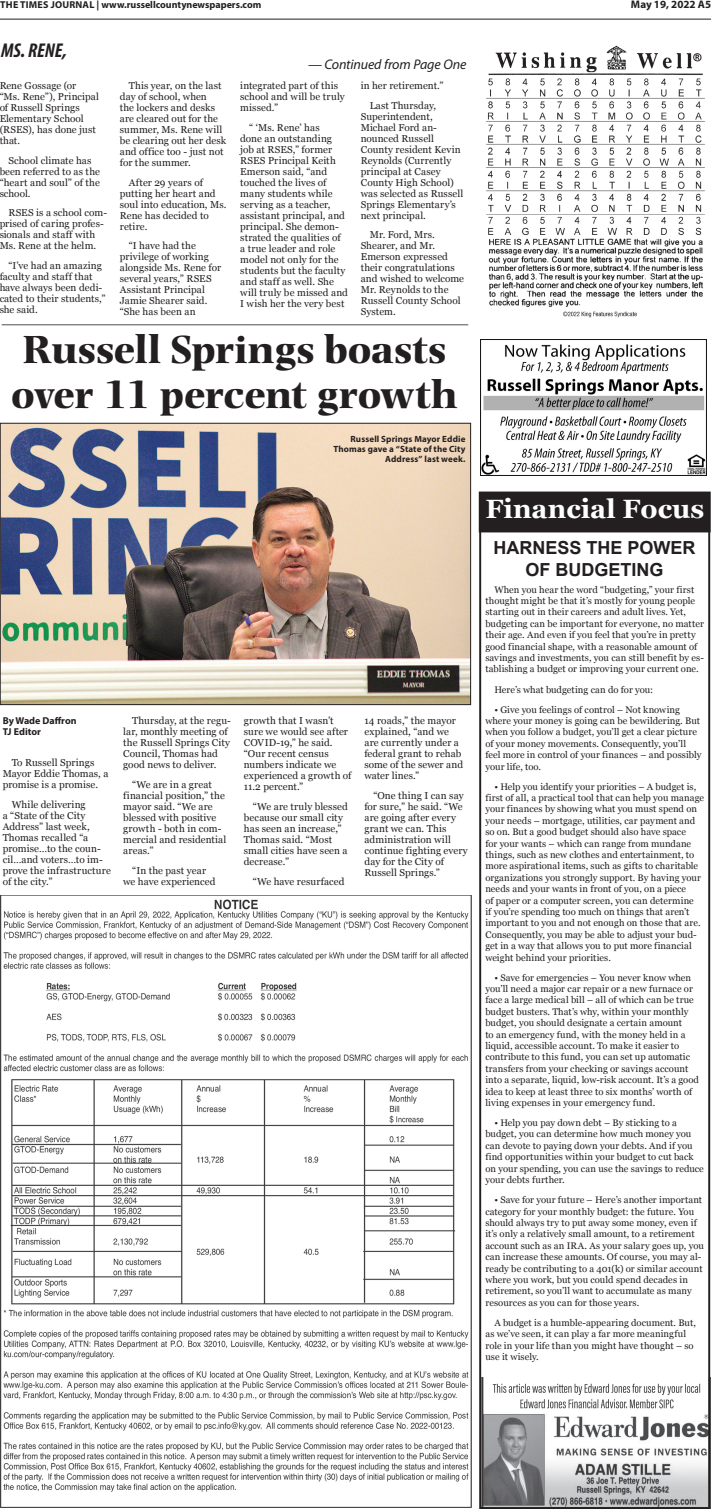
<style>
.page{position:relative;width:711px;height:1512px;background:#fff}
.page>*{position:absolute;margin:0;border:0;box-sizing:border-box;transform-origin:0 0}
.HEADLINE-bold{font:700 41px/45px "Photina";letter-spacing:-.01em;color:#231f20}
.t1{font:700 26.5px "Georgia";color:#fff}
.t2{font:italic 700 condensed 20px "Myriad Pro";letter-spacing:-.01em;color:#231f20}
.HEADLINE{font:700 18px/21.6px "Arial";color:#231f20;text-align:center}
.t3{font:italic 14px "Myriad Pro";letter-spacing:-.01em;color:#231f20}
.Editorial{font:700 11px "Myriad Pro";color:#231f20}
.OPEN-BODY-COPY{font:10px/11px "Georgia";letter-spacing:.01em;color:#231f20}
.Editorial-2{font:700 10px "Myriad Pro";color:#231f20}
.No_Spacing{font:700 10px "Myriad Pro";color:#231f20}
.OPEN-BODY-COPY-2{font:9.5px/11.4px "Georgia";color:#231f20}
.CUTLINE{font:700 9px/10px "Myriad Pro";letter-spacing:.015em;color:#231f20;text-align:right}
</style>
<div class="page">
<hr style="left:0;top:19px;width:711px;height:1px;background:#231f20">
<img style="left:482px;top:1377px;width:229px;height:132px">
<div style="left:479px;top:492px;width:231px;height:40px;background:#231f20"></div>
<div style="left:479px;top:492px;width:231px;height:1017px;border:2px solid #231f20"></div>
<img style="left:0;top:896px;width:471px;height:611px">
<img style="left:480px;top:339px;width:226px;height:137px">
<img style="left:2px;top:425px;width:467px;height:278px">
<div style="left:0;top:423px;width:471px;height:282px;border:1px solid #231f20"></div>
<hr style="left:2px;top:325px;width:466px;height:1px;background:#231f20">
<img style="left:486px;top:45px;width:219px;height:273px">
<p class="Editorial-2" style="left:0;top:-2px;width:263px">THE TIMES JOURNAL | www.russellcountynewspapers.com</p>
<p class="Editorial" style="left:631px;top:-3px;width:82px">May 19, 2022 A5</p>
<p class="t2" style="left:1px;top:38px;width:67px">MS. RENE,</p>
<p class="t3" style="left:308px;top:55px;width:160px">— Continued from Page One</p>
<p class="OPEN-BODY-COPY" style="left:-1px;top:80px;width:101px">Rene Gossage (or “Ms. Rene”), Principal of Russell Springs<br>Elementary School (RSES), has done just that.</p>
<p class="OPEN-BODY-COPY" style="left:-1px;top:154px;width:102px;text-indent:9px">School climate has been referred to as the “heart and soul” of the school.</p>
<p class="OPEN-BODY-COPY" style="left:-1px;top:207px;width:109px;text-indent:9px">RSES is a school com&shy;prised of caring profes&shy;sionals and staff with<br>Ms. Rene at the helm.</p>
<p class="OPEN-BODY-COPY" style="left:-1px;top:260px;width:108px;text-indent:9px">“I’ve had an amazing faculty and staff that have always been dedi&shy;cated to their students,” she said.</p>
<p class="OPEN-BODY-COPY" style="left:120px;top:80px;width:108px;text-indent:9px">This year, on the last day of school, when<br>the lockers and desks are cleared out for the summer, Ms. Rene will be clearing out her desk and office too - just not for the summer.</p>
<p class="OPEN-BODY-COPY" style="left:120px;top:176px;width:108px;text-indent:9px">After 29 years of putting her heart and soul into education, Ms.<br>Rene has decided to retire.</p>
<p class="OPEN-BODY-COPY" style="left:120px;top:240px;width:103px;text-indent:9px">“I have had the privilege of working alongside Ms. Rene for several years,” RSES<br>Assistant Principal<br>Jamie Shearer said. “She has been an</p>
<p class="OPEN-BODY-COPY" style="left:240px;top:80px;width:106px">integrated part of this school and will be truly missed.”</p>
<p class="OPEN-BODY-COPY" style="left:240px;top:121px;width:109px;text-indent:9px">“ ‘Ms. Rene’ has<br>done an outstanding job at RSES,” former<br>RSES Principal Keith<br>Emerson said, “and touched the lives of many students while serving as a teacher, assistant principal, and principal. She demon&shy;strated the qualities of a true leader and role model not only for the students but the faculty and staff as well. She will truly be missed and<br>I wish her the very best</p>
<p class="OPEN-BODY-COPY" style="left:361px;top:80px;width:84px">in her retirement.”</p>
<p class="OPEN-BODY-COPY" style="left:361px;top:99px;width:104px;text-indent:9px">Last Thursday,<br>Superintendent,<br>Michael Ford an&shy;nounced Russell<br>County resident Kevin<br>Reynolds (Currently principal at Casey<br>County High School) was selected as Russell<br>Springs Elementary’s next principal.</p>
<p class="OPEN-BODY-COPY" style="left:361px;top:229px;width:105px;text-indent:9px">Mr. Ford, Mrs.<br>Shearer, and Mr.<br>Emerson expressed their congratulations and wished to welcome<br>Mr. Reynolds to the<br>Russell County School<br>System.</p>
<p class="HEADLINE-bold" style="left:11px;top:327px;width:448px">Russell Springs boasts over 11 percent growth</p>
<p class="CUTLINE" style="left:333px;top:434px;width:134px">Russell Springs Mayor Eddie<br>Thomas gave a “State of the City<br>Address” last week.</p>
<p class="No_Spacing" style="left:3px;top:715px;width:75px">By Wade Daffron</p>
<p class="No_Spacing" style="left:3px;top:726px;width:40px">TJ Editor</p>
<p class="OPEN-BODY-COPY" style="left:3px;top:757px;width:107px;text-indent:9px">To Russell Springs<br>Mayor Eddie Thomas, a promise is a promise.</p>
<p class="OPEN-BODY-COPY" style="left:3px;top:798px;width:110px;text-indent:9px">While delivering<br>a “State of the City<br>Address” last week,<br>Thomas recalled “a promise…to the coun&shy;cil…and voters…to im&shy;prove the infrastructure of the city.”</p>
<p class="OPEN-BODY-COPY" style="left:123px;top:715px;width:109px;text-indent:9px">Thursday, at the regu&shy;lar, monthly meeting of the Russell Springs City<br>Council, Thomas had good news to deliver.</p>
<p class="OPEN-BODY-COPY" style="left:123px;top:779px;width:105px;text-indent:9px">“We are in a great financial position,” the mayor said. “We are blessed with positive growth - both in com&shy;mercial and residential areas.”</p>
<p class="OPEN-BODY-COPY" style="left:123px;top:864px;width:94px;text-align:center">“In the past year<br>we have experienced</p>
<p class="OPEN-BODY-COPY" style="left:244px;top:715px;width:109px">growth that I wasn’t sure we would see after<br>COVID-19,” he said. “Our recent census numbers indicate we experienced a growth of<br>11.2 percent.”</p>
<p class="OPEN-BODY-COPY" style="left:244px;top:801px;width:105px;text-indent:9px">“We are truly blessed because our small city has seen an increase,”<br>Thomas said. “Most small cities have seen a decrease.”</p>
<p class="OPEN-BODY-COPY" style="left:253px;top:875px;width:93px">“We have resurfaced</p>
<p class="OPEN-BODY-COPY" style="left:364px;top:715px;width:100px">14 roads,” the mayor explained, “and we are currently under a federal grant to rehab some of the sewer and water lines.”</p>
<p class="OPEN-BODY-COPY" style="left:364px;top:790px;width:105px;text-indent:9px">“One thing I can say for sure,” he said. “We are going after every grant we can. This administration will continue fighting every day for the City of<br>Russell Springs.”</p>
<p class="t1" style="left:485px;top:489px;width:220px">Financial Focus</p>
<p class="HEADLINE" style="left:493px;top:538px;width:204px">HARNESS THE POWER<br>OF BUDGETING</p>
<p class="OPEN-BODY-COPY-2" style="left:485px;top:583px;width:220px;text-indent:9px">When you hear the word “budgeting,” your first thought might be that it’s mostly for young people starting out in their careers and adult lives. Yet, budgeting can be important for everyone, no matter their age. And even if you feel that you’re in pretty good financial shape, with a reasonable amount of savings and investments, you can still benefit by es&shy;tablishing a budget or improving your current one.</p>
<p class="OPEN-BODY-COPY-2" style="left:494px;top:683px;width:160px">Here’s what budgeting can do for you:</p>
<p class="OPEN-BODY-COPY-2" style="left:485px;top:703px;width:218px;text-indent:9px">• Give you feelings of control – Not knowing where your money is going can be bewildering. But when you follow a budget, you’ll get a clear picture of your money movements. Consequently, you’ll feel more in control of your finances – and possibly your life, too.</p>
<p class="OPEN-BODY-COPY-2" style="left:485px;top:780px;width:220px;text-indent:9px">• Help you identify your priorities – A budget is, first of all, a practical tool that can help you manage your finances by showing what you must spend on your needs – mortgage, utilities, car payment and so on. But a good budget should also have space<br>for your wants – which can range from mundane things, such as new clothes and entertainment, to more aspirational items, such as gifts to charitable organizations you strongly support. By having your needs and your wants in front of you, on a piece<br>of paper or a computer screen, you can determine<br>if you’re spending too much on things that aren’t important to you and not enough on those that are.<br>Consequently, you may be able to adjust your bud&shy;get in a way that allows you to put more financial weight behind your priorities.</p>
<p class="OPEN-BODY-COPY-2" style="left:485px;top:971px;width:215px;text-indent:9px">• Save for emergencies – You never know when you’ll need a major car repair or a new furnace or face a large medical bill – all of which can be true budget busters. That’s why, within your monthly budget, you should designate a certain amount<br>to an emergency fund, with the money held in a liquid, accessible account. To make it easier to contribute to this fund, you can set up automatic transfers from your checking or savings account into a separate, liquid, low-risk account. It’s a good idea to keep at least three to six months’ worth of living expenses in your emergency fund.</p>
<p class="OPEN-BODY-COPY-2" style="left:485px;top:1117px;width:220px;text-indent:9px">• Help you pay down debt – By sticking to a budget, you can determine how much money you can devote to paying down your debts. And if you find opportunities within your budget to cut back on your spending, you can use the savings to reduce your debts further.</p>
<p class="OPEN-BODY-COPY-2" style="left:485px;top:1194px;width:220px;text-indent:9px">• Save for your future – Here’s another important category for your monthly budget: the future. You should always try to put away some money, even if it’s only a relatively small amount, to a retirement account such as an IRA. As your salary goes up, you can increase these amounts. Of course, you may al&shy;ready be contributing to a 401(k) or similar account where you work, but you could spend decades in retirement, so you’ll want to accumulate as many resources as you can for those years.</p>
<p class="OPEN-BODY-COPY-2" style="left:485px;top:1316px;width:212px;text-indent:9px">A budget is a humble-appearing document. But, as we’ve seen, it can play a far more meaningful role in your life than you might have thought – so use it wisely.</p>
</div>
